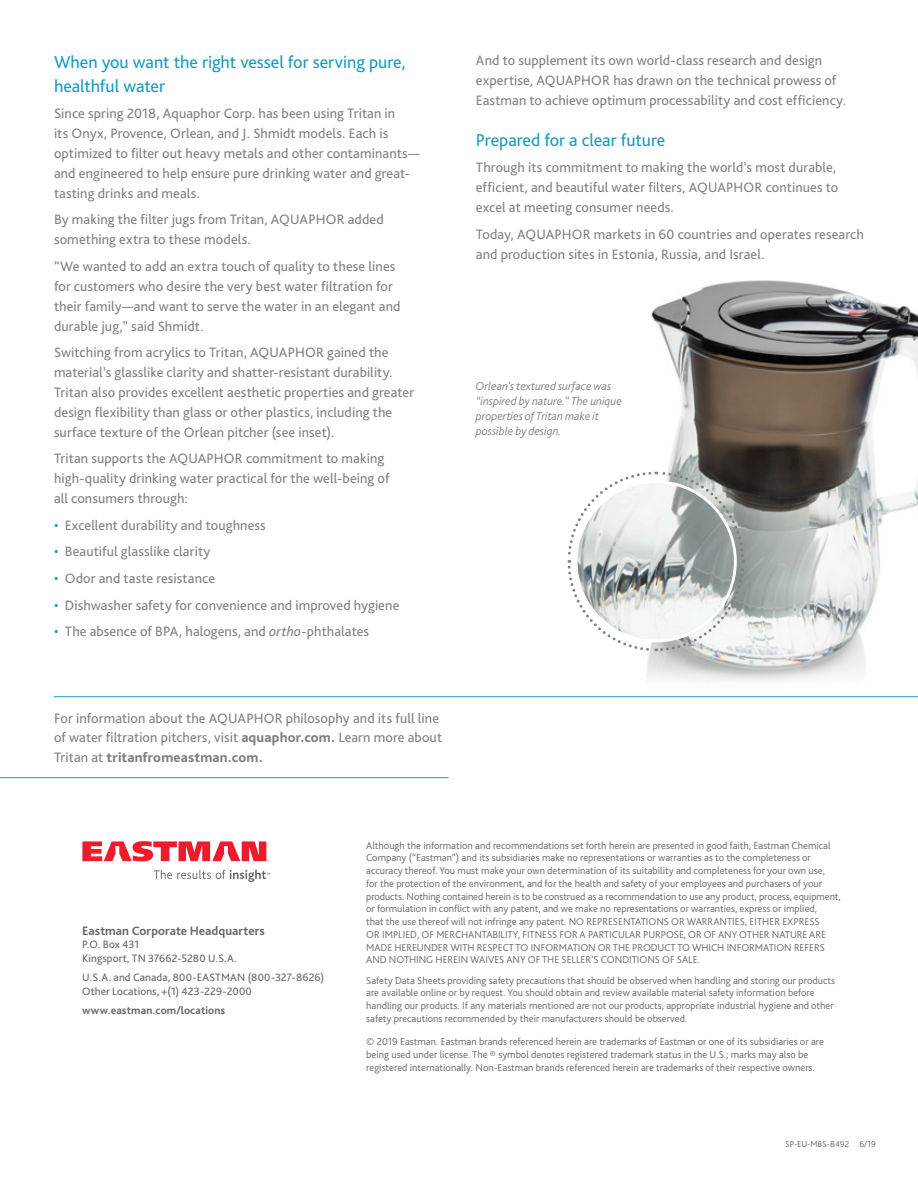
<style>
.page{position:relative;width:918px;height:1188px;background:#fff}
.page>*{position:absolute;margin:0;border:0;box-sizing:border-box;transform-origin:0 0}
.body_copy__para_befo{font:18px/24px "Bliss Pro";letter-spacing:-.005em;color:#189cc0}
.body_copy__running_p{font:14.25px/19.8px "Bliss Pro";letter-spacing:.005em;color:#808083}
.t1{font:700 12.75px "Bliss Pro";letter-spacing:.005em;color:#62656a}
.captions{font:italic 300 12px/15px "Bliss Pro";color:#808083}
.t2{font:11.25px/13.5px "Bliss Pro";letter-spacing:.005em;color:#62656a}
.t3{font:700 11.25px "Bliss Pro";letter-spacing:.01em;color:#62656a}
.t4{font:300 10.5px/12.8px "Bliss Pro";color:#62656a}
.t5{font:300 9px "Bliss Pro";color:#62656a}
.s1{color:#189cc0}
.s2{font-style:italic}
.s3{font-weight:800}
</style>
<div class="page">
<img style="left:616px;top:280px;width:302px;height:418px">
<svg style="left:567px;top:470px;width:178px;height:183px"></svg>
<hr style="left:54px;top:696px;width:864px;height:1px;background:#189cc0">
<hr style="left:0;top:777px;width:449px;height:1px;background:#189cc0">
<svg style="left:82px;top:841px;width:184px;height:20px"></svg>
<svg style="left:154px;top:870px;width:116px;height:12px"></svg>
<p class="body_copy__para_befo" style="left:54px;top:49px;width:353px">When you want the right vessel for serving pure, healthful water</p>
<p class="body_copy__running_p" style="left:54px;top:103px;width:367px">Since spring 2018, Aquaphor Corp. has been using Tritan in<br>its Onyx, Provence, Orlean, and J. Shmidt models. Each is optimized to filter out heavy metals and other contaminants— and engineered to help ensure pure drinking water and great&shy;tasting drinks and meals.</p>
<p class="body_copy__running_p" style="left:54px;top:209px;width:331px">By making the filter jugs from Tritan, AQUAPHOR added something extra to these models.</p>
<p class="body_copy__running_p" style="left:54px;top:256px;width:348px">“We wanted to add an extra touch of quality to these lines for customers who desire the very best water filtration for their family—and want to serve the water in an elegant and durable jug,” said Shmidt.</p>
<p class="body_copy__running_p" style="left:54px;top:342px;width:362px">Switching from acrylics to Tritan, AQUAPHOR gained the material’s glasslike clarity and shatter-resistant durability.<br>Tritan also provides excellent aesthetic properties and greater design flexibility than glass or other plastics, including the surface texture of the Orlean pitcher (see inset).</p>
<p class="body_copy__running_p" style="left:54px;top:448px;width:337px">Tritan supports the AQUAPHOR commitment to making high-quality drinking water practical for the well-being of all consumers through:</p>
<p class="body_copy__running_p" style="left:54px;top:515px;width:213px"><span class="s1">•</span> Excellent durability and toughness</p>
<p class="body_copy__running_p" style="left:54px;top:541px;width:158px"><span class="s1">•</span> Beautiful glasslike clarity</p>
<p class="body_copy__running_p" style="left:54px;top:568px;width:163px"><span class="s1">•</span> Odor and taste resistance</p>
<p class="body_copy__running_p" style="left:54px;top:595px;width:347px"><span class="s1">•</span> Dishwasher safety for convenience and improved hygiene</p>
<p class="body_copy__running_p" style="left:54px;top:621px;width:317px"><span class="s1">•</span> The absence of BPA, halogens, and <span class="s2">ortho</span>-phthalates</p>
<p class="body_copy__running_p" style="left:54px;top:708px;width:390px">For information about the AQUAPHOR philosophy and its full line of water filtration pitchers, visit <span class="s3">aquaphor.com.</span> Learn more about<br>Tritan at <span class="s3">tritanfromeastman.com.</span></p>
<p class="body_copy__running_p" style="left:476px;top:50px;width:372px">And to supplement its own world-class research and design expertise, AQUAPHOR has drawn on the technical prowess of<br>Eastman to achieve optimum processability and cost efficiency.</p>
<p class="body_copy__para_befo" style="left:476px;top:127px;width:191px">Prepared for a clear future</p>
<p class="body_copy__running_p" style="left:476px;top:157px;width:364px">Through its commitment to making the world’s most durable, efficient, and beautiful water filters, AQUAPHOR continues to excel at meeting consumer needs.</p>
<p class="body_copy__running_p" style="left:476px;top:224px;width:389px">Today, AQUAPHOR markets in 60 countries and operates research and production sites in Estonia, Russia, and Israel.</p>
<p class="captions" style="left:476px;top:379px;width:148px">Orlean’s textured surface was “inspired by nature.” The unique properties of Tritan make it possible by design.</p>
<p class="t1" style="left:82px;top:923px;width:184px">Eastman Corporate Headquarters</p>
<p class="t2" style="left:82px;top:938px;width:157px">P.O. Box 431<br>Kingsport, TN 37662-5280 U.S.A.</p>
<p class="t2" style="left:82px;top:971px;width:243px">U.S.A. and Canada, 800-EASTMAN (800-327-8626)<br>Other Locations, +(1) 423-229-2000</p>
<p class="t3" style="left:82px;top:1004px;width:145px">www.eastman.com/locations</p>
<p class="t4" style="left:366px;top:838px;width:476px">Although the information and recommendations set forth herein are presented in good faith, Eastman Chemical Company (“Eastman”) and its subsidiaries make no representations or warranties as to the completeness or accuracy thereof. You must make your own determination of its suitability and completeness for your own use,<br>for the protection of the environment, and for the health and safety of your employees and purchasers of your products. Nothing contained herein is to be construed as a recommendation to use any product, process, equipment, or formulation in conflict with any patent, and we make no representations or warranties, express or implied,<br>that the use thereof will not infringe any patent. NO REPRESENTATIONS OR WARRANTIES, EITHER EXPRESS<br>OR IMPLIED, OF MERCHANTABILITY, FITNESS FOR A PARTICULAR PURPOSE, OR OF ANY OTHER NATURE ARE MADE HEREUNDER WITH RESPECT TO INFORMATION OR THE PRODUCT TO WHICH INFORMATION REFERS AND NOTHING HEREIN WAIVES ANY OF THE SELLER’S CONDITIONS OF SALE.</p>
<p class="t4" style="left:366px;top:973px;width:470px">Safety Data Sheets providing safety precautions that should be observed when handling and storing our products are available online or by request. You should obtain and review available material safety information before handling our products. If any materials mentioned are not our products, appropriate industrial hygiene and other safety precautions recommended by their manufacturers should be observed.</p>
<p class="t4" style="left:366px;top:1035px;width:459px">© 2019 Eastman. Eastman brands referenced herein are trademarks of Eastman or one of its subsidiaries or are being used under license. The ® symbol denotes registered trademark status in the U.S.; marks may also be registered internationally. Non-Eastman brands referenced herein are trademarks of their respective owners.</p>
<p class="t5" style="left:785px;top:1139px;width:92px">SP-EU-MBS-8492 6/19</p>
</div>
